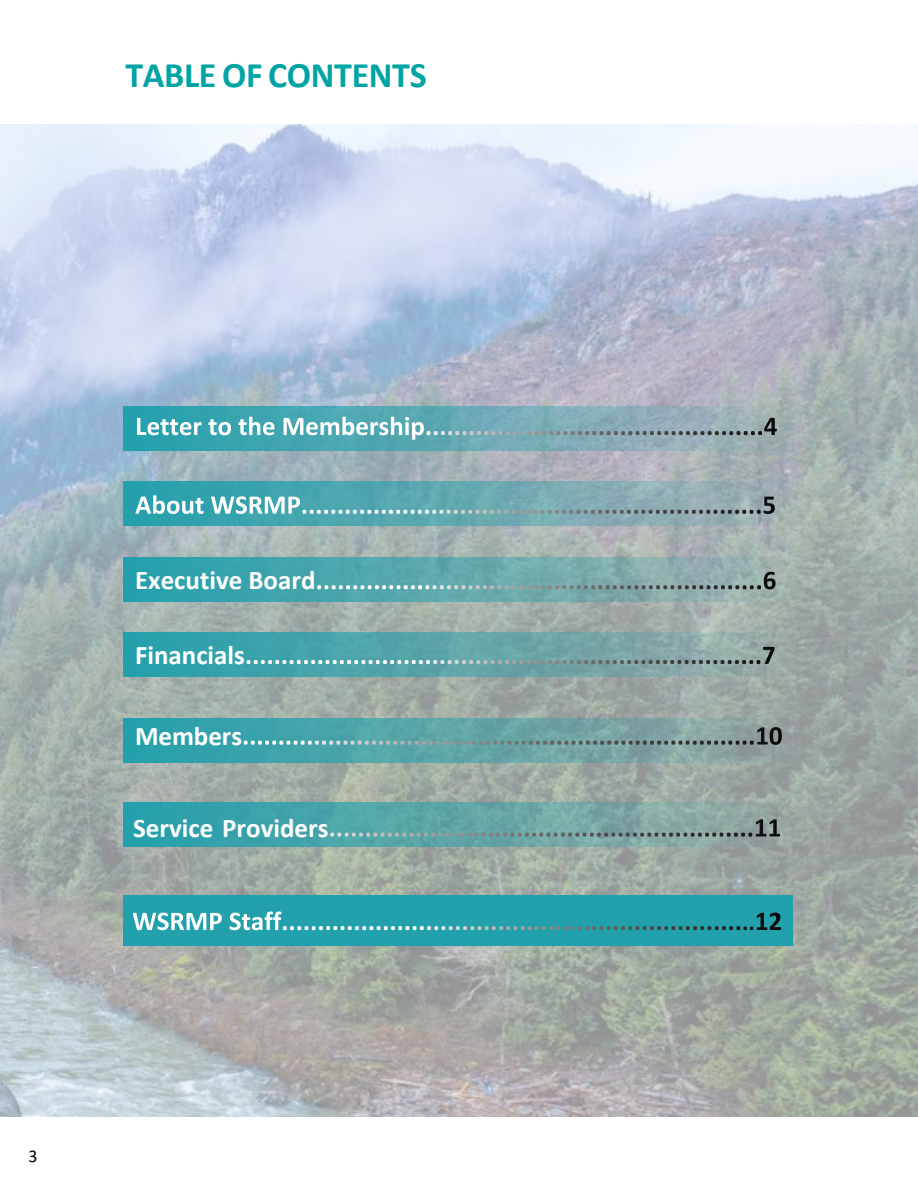
<style>
.page{position:relative;width:918px;height:1188px;background:#fff}
.page>*{position:absolute;margin:0;border:0;box-sizing:border-box;transform-origin:0 0}
.t1{font:700 36px "Calibri";letter-spacing:-.01em;color:#00a4a5}
.t2{font:700 27px "Calibri";color:#fff}
.t3{font:18px "Calibri";color:#000101}
.s1{font-style:inherit}
.s2{font-size:24px}
</style>
<div class="page">
<img style="left:0;top:124px;width:918px;height:993px">
<svg style="left:124px;top:406px;width:669px;height:44px;background:#66a9b3"></svg>
<svg style="left:123px;top:481px;width:670px;height:45px;background:#64a8b0"></svg>
<div style="left:123px;top:557px;width:670px;height:44px;background:linear-gradient(to right,#21a0ac,#a5b2ad)"></div>
<div style="left:123px;top:632px;width:670px;height:45px;background:linear-gradient(to right,#21a0ac,#9faaa6)"></div>
<div style="left:123px;top:718px;width:670px;height:45px;background:linear-gradient(to right,#24a3ad,#9aa4a0)"></div>
<svg style="left:123px;top:803px;width:670px;height:44px;background:#60a5a7"></svg>
<div style="left:123px;top:896px;width:670px;height:50px;background:#22a0ac"></div>
<h1 class="t1" style="left:125px;top:49px;width:303px">TABLE OF CONTENTS</h1>
<p class="t3" style="left:28px;top:1143px;width:11px">3</p>
<p class="t2" style="left:135px;top:407px;width:644px">Letter to the Membership...............................................4</p>
<p class="t2" style="left:135px;top:486px;width:642px">About WSRMP...............................<span class="s1">...</span>...............<span class="s1">...</span>...........<span class="s1">.</span>5</p>
<p class="t2" style="left:135px;top:561px;width:643px">Executive Board..............................................................6</p>
<p class="t2" style="left:135px;top:636px;width:642px">Financials........................................................................7</p>
<p class="t2" style="left:135px;top:716px;width:649px">Members........................................................................10</p>
<p class="t2" style="left:133px;top:808px;width:650px">Service Providers...........................................................11</p>
<p class="t2" style="left:132px;top:902px;width:651px"><span class="s1">WSRMP</span> Staff..................................<span class="s2">.</span>.............................<span class="s2">.</span><span class="s2">.</span>12</p>
</div>
